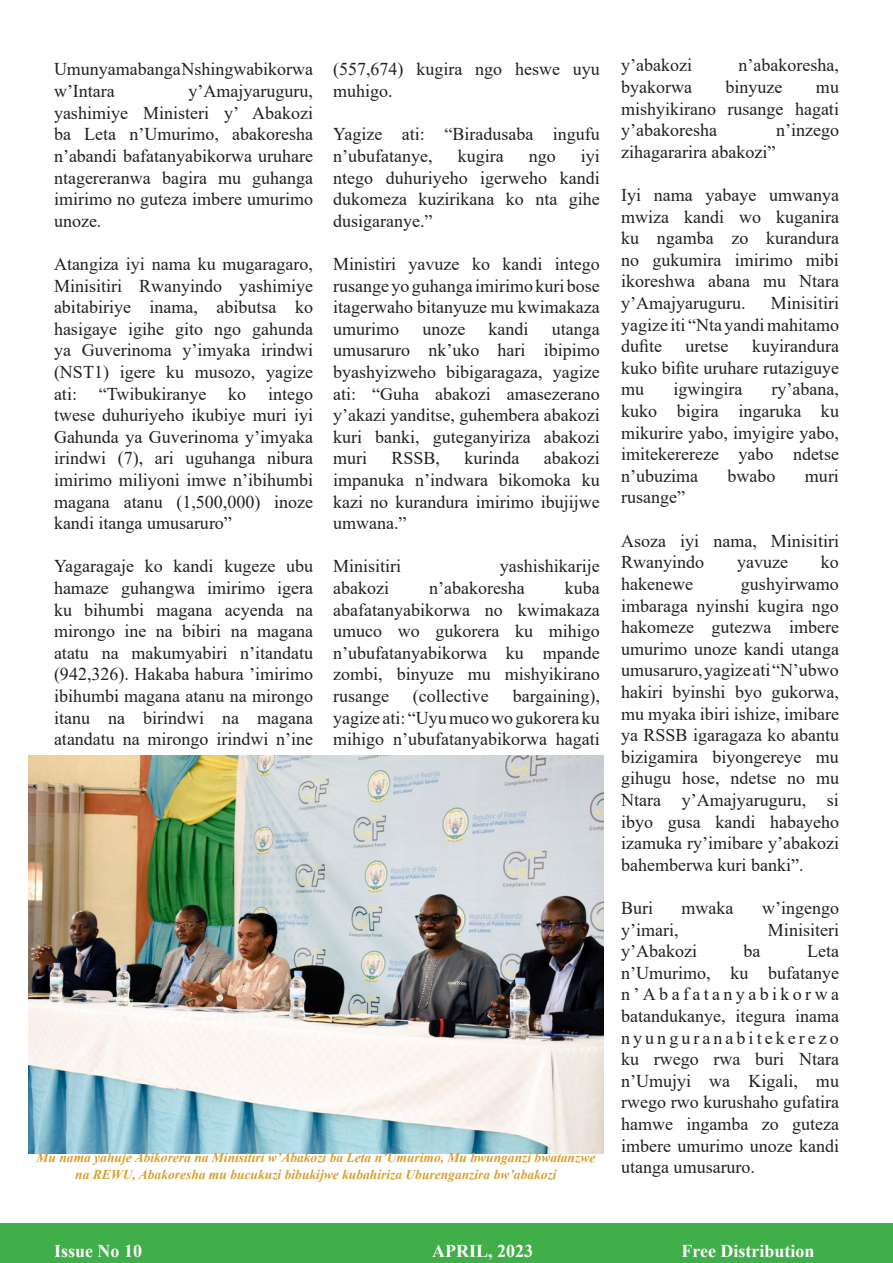
<style>
.page{position:relative;width:893px;height:1263px;background:#fff}
.page>*{position:absolute;margin:0;border:0;box-sizing:border-box;transform-origin:0 0}
.t1{font:18px/21.6px "Times New Roman";color:#231f20;text-align:justify}
.t2{font:700 18px "Times New Roman";color:#fff}
.t3{font:italic 700 13.5px/16.2px "Times New Roman";color:#d8a030;text-align:center}
</style>
<div class="page">
<img style="left:29px;top:755px;width:574px;height:398px">
<div style="left:0;top:1223px;width:893px;height:40px;background:#40ae49"></div>
<p class="t1" style="left:54px;top:58px;width:261px">Umunyamabanga Nshingwabikorwa w’Intara</p>
<p class="t1" style="left:54px;top:80px;width:261px;text-indent:135px">y’Amajyaruguru, yashimiye Ministeri y’ Abakozi ba Leta n’Umurimo, abakoresha n’abandi bafatanyabikorwa uruhare ntagereranwa bagira mu guhanga imirimo no guteza imbere umurimo unoze.</p>
<p class="t1" style="left:54px;top:252px;width:261px">Atangiza iyi nama ku mugaragaro, Minisitiri Rwanyindo yashimiye abitabiriye inama, abibutsa ko hasigaye igihe gito ngo gahunda ya Guverinoma y’imyaka irindwi (NST1) igere ku musozo, yagize ati: “Twibukiranye ko intego twese duhuriyeho ikubiye muri iyi Gahunda ya Guverinoma y’imyaka irindwi (7), ari uguhanga nibura imirimo miliyoni imwe n’ibihumbi magana atanu (1,500,000) inoze kandi itanga umusaruro”</p>
<p class="t1" style="left:54px;top:555px;width:261px">Yagaragaje ko kandi kugeze ubu hamaze guhangwa imirimo igera ku bihumbi magana acyenda na mirongo ine na bibiri na magana atatu na makumyabiri n’itandatu (942,326). Hakaba habura ’imirimo ibihumbi magana atanu na mirongo itanu na birindwi na magana atandatu na mirongo irindwi n’ine</p>
<p class="t1" style="left:333px;top:58px;width:268px">(557,674) kugira ngo heswe uyu muhigo.</p>
<p class="t1" style="left:333px;top:123px;width:268px">Yagize ati: “Biradusaba ingufu n’ubufatanye,</p>
<p class="t1" style="left:333px;top:144px;width:268px;text-indent:248px">iyi ntego duhuriyeho igerweho kandi dukomeza kuzirikana ko nta gihe dusigaranye.”</p>
<p class="t1" style="left:333px;top:252px;width:268px">Ministiri yavuze ko kandi intego rusange yo guhanga imirimo kuri bose itagerwaho bitanyuze mu kwimakaza umurimo</p>
<p class="t1" style="left:458px;top:144px;width:47px">kugira</p>
<p class="t1" style="left:529px;top:144px;width:28px">ngo</p>
<p class="t1" style="left:422px;top:317px;width:44px">unoze</p>
<p class="t1" style="left:489px;top:317px;width:41px">kandi</p>
<p class="t1" style="left:333px;top:317px;width:268px;text-indent:219px">utanga umusaruro nk’uko hari ibipimo byashyizweho bibigaragaza, yagize ati: “Guha abakozi amasezerano y’akazi yanditse, guhembera abakozi kuri banki, guteganyiriza abakozi muri</p>
<p class="t1" style="left:333px;top:447px;width:268px;text-indent:211px">abakozi impanuka n’indwara bikomoka ku kazi no kurandura imirimo ibujijwe umwana.”</p>
<p class="t1" style="left:333px;top:555px;width:70px">Minisitiri</p>
<p class="t1" style="left:500px;top:555px;width:101px">yashishikarije</p>
<p class="t1" style="left:333px;top:576px;width:57px">abakozi</p>
<p class="t1" style="left:429px;top:576px;width:97px">n’abakoresha</p>
<p class="t1" style="left:392px;top:447px;width:50px">RSSB,</p>
<p class="t1" style="left:464px;top:447px;width:56px">kurinda</p>
<p class="t1" style="left:333px;top:576px;width:268px;text-indent:232px">kuba abafatanyabikorwa no kwimakaza umuco wo gukorera ku mihigo n’ubufatanyabikorwa ku mpande zombi, binyuze mu mishyikirano rusange</p>
<p class="t1" style="left:333px;top:684px;width:268px;text-indent:180px">bargaining), yagize ati: “Uyu muco wo gukorera ku mihigo n’ubufatanyabikorwa hagati</p>
<p class="t1" style="left:413px;top:684px;width:77px">(collective</p>
<p class="t3" style="left:37px;top:1149px;width:560px">Mu nama yahuje Abikorera na Minisitiri w’Abakozi ba Leta n’Umurimo, Mu bwunganzi bwatanzwe na REWU, Abakoresha mu bucukuzi bibukijwe kubahiriza Uburenganzira bw’abakozi</p>
<p class="t1" style="left:621px;top:54px;width:72px">y’abakozi</p>
<p class="t1" style="left:738px;top:54px;width:102px">n’abakoresha,</p>
<p class="t1" style="left:621px;top:76px;width:72px">byakorwa</p>
<p class="t1" style="left:726px;top:76px;width:58px">binyuze</p>
<p class="t1" style="left:621px;top:76px;width:219px;text-indent:195px">mu mishyikirano rusange hagati y’abakoresha</p>
<p class="t1" style="left:776px;top:119px;width:64px">n’inzego</p>
<p class="t1" style="left:621px;top:140px;width:156px">zihagararira abakozi”</p>
<p class="t1" style="left:621px;top:184px;width:219px">Iyi nama yabaye umwanya mwiza kandi wo kuganira ku ngamba zo kurandura no gukumira imirimo mibi ikoreshwa abana mu Ntara y’Amajyaruguru.</p>
<p class="t1" style="left:621px;top:292px;width:219px;text-indent:150px">Minisitiri yagize iti “Nta yandi mahitamo dufite</p>
<p class="t1" style="left:621px;top:335px;width:219px;text-indent:131px">kuyirandura kuko bifite uruhare rutaziguye mu</p>
<p class="t1" style="left:686px;top:335px;width:44px">uretse</p>
<p class="t1" style="left:621px;top:378px;width:219px;text-indent:150px">ry’abana, kuko bigira ingaruka ku mikurire yabo, imyigire yabo, imitekerereze yabo ndetse n’ubuzima</p>
<p class="t1" style="left:673px;top:378px;width:70px">igwingira</p>
<p class="t1" style="left:728px;top:464px;width:49px">bwabo</p>
<p class="t1" style="left:805px;top:464px;width:36px">muri</p>
<p class="t1" style="left:621px;top:486px;width:65px">rusange”</p>
<p class="t1" style="left:621px;top:529px;width:219px">Asoza iyi nama, Minisitiri<br>Rwanyindo</p>
<p class="t1" style="left:737px;top:551px;width:52px">yavuze</p>
<p class="t1" style="left:821px;top:551px;width:19px">ko</p>
<p class="t1" style="left:621px;top:572px;width:219px;text-indent:120px">gushyirwamo imbaraga nyinshi kugira ngo hakomeze gutezwa imbere umurimo unoze kandi utanga umusaruro, yagize ati “N’ubwo hakiri byinshi byo gukorwa, mu myaka ibiri ishize, imibare ya RSSB igaragaza ko abantu bizigamira biyongereye mu gihugu hose, ndetse no mu Ntara y’Amajyaruguru, si ibyo gusa kandi habayeho izamuka ry’imibare y’abakozi bahemberwa kuri banki”.</p>
<p class="t1" style="left:621px;top:896px;width:34px">Buri</p>
<p class="t1" style="left:682px;top:896px;width:53px">mwaka</p>
<p class="t1" style="left:762px;top:896px;width:78px">w’ingengo</p>
<p class="t1" style="left:621px;top:918px;width:59px">y’imari,</p>
<p class="t1" style="left:768px;top:918px;width:73px">Minisiteri</p>
<p class="t1" style="left:621px;top:940px;width:77px">y’Abakozi</p>
<p class="t1" style="left:744px;top:940px;width:18px">ba</p>
<p class="t1" style="left:621px;top:572px;width:73px">hakenewe</p>
<p class="t1" style="left:621px;top:940px;width:219px;text-indent:186px">Leta n’Umurimo, ku bufatanye n’Abafatanyabikorwa batandukanye, itegura inama nyunguranabitekerezo ku rwego rwa buri Ntara n’Umujyi wa Kigali, mu rwego rwo kurushaho gufatira hamwe ingamba zo guteza imbere umurimo unoze kandi utanga umusaruro.</p>
<p class="t2" style="left:54px;top:1238px;width:90px">Issue No 10</p>
<p class="t2" style="left:432px;top:1238px;width:102px">APRIL, 2023</p>
<p class="t2" style="left:681px;top:1238px;width:135px">Free Distribution</p>
</div>
